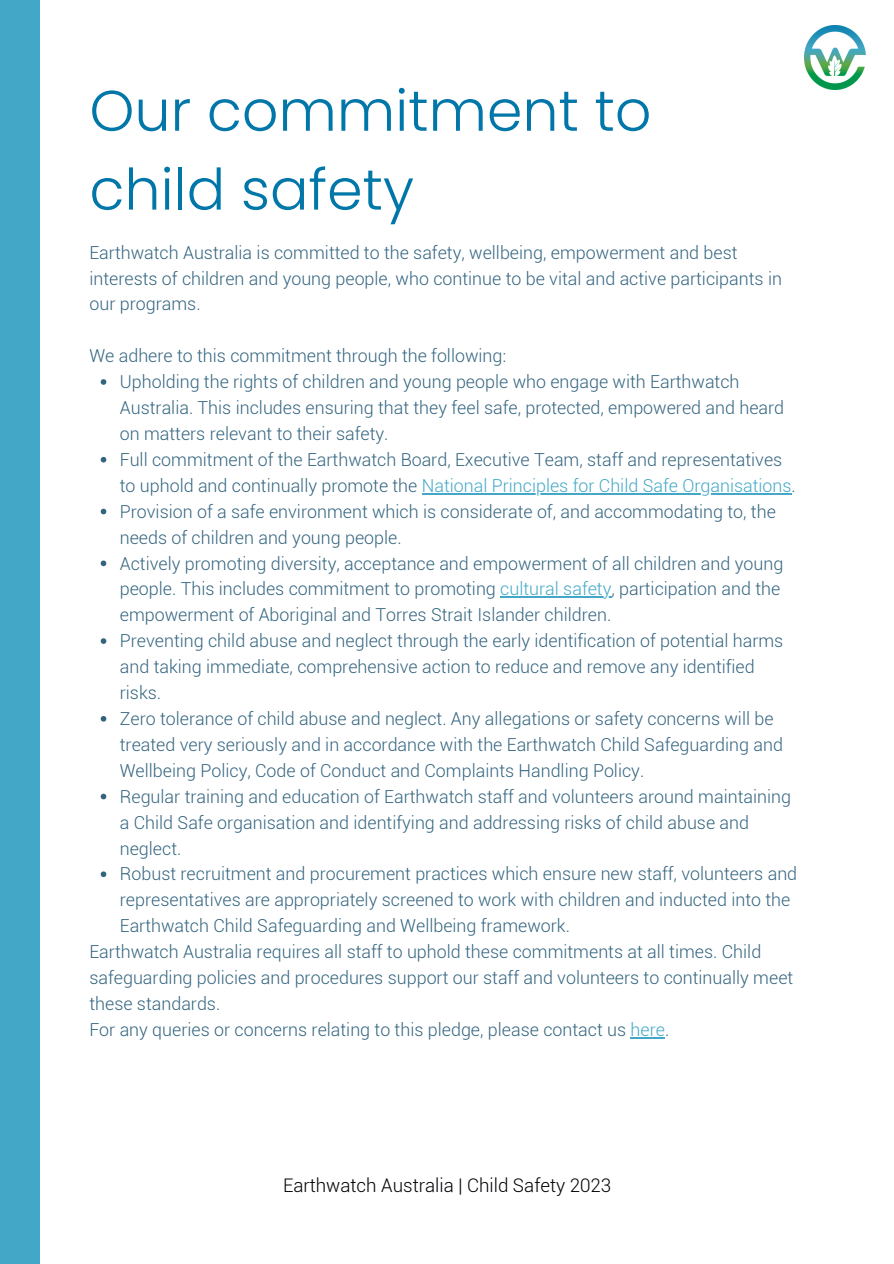
<style>
.page{position:relative;width:894px;height:1264px;background:#fff}
.page>*{position:absolute;margin:0;border:0;box-sizing:border-box;transform-origin:0 0}
.t1{font:300 57px/78.8px "Poppins";color:#0076a9}
.t2{font:300 18.75px "Roboto";color:#000005}
.t3{font:300 17.85px/26px "Roboto";color:#33647f}
.s1{color:#43a8c7}
</style>
<div class="page">
<svg style="left:101px;top:379px;width:5px;height:6px"></svg>
<svg style="left:101px;top:457px;width:5px;height:5px"></svg>
<hr style="left:421px;top:493px;width:370px;height:1px;background:#43a8c7">
<svg style="left:101px;top:508px;width:5px;height:6px"></svg>
<svg style="left:101px;top:560px;width:5px;height:6px"></svg>
<hr style="left:500px;top:596px;width:111px;height:1px;background:#43a8c7">
<svg style="left:101px;top:638px;width:5px;height:6px"></svg>
<svg style="left:101px;top:716px;width:5px;height:5px"></svg>
<svg style="left:101px;top:793px;width:5px;height:6px"></svg>
<svg style="left:101px;top:871px;width:5px;height:6px"></svg>
<hr style="left:630px;top:1037px;width:34px;height:1px;background:#43a8c7">
<div style="left:0;top:0;width:39px;height:1263px;background:#43a8c7"></div>
<img style="left:804px;top:25px;width:61px;height:65px">
<p class="t1" style="left:89px;top:71px;width:563px">Our commitment to child safety</p>
<p class="t3" style="left:89px;top:239px;width:693px">Earthwatch Australia is committed to the safety, wellbeing, empowerment and best interests of children and young people, who continue to be vital and active participants in our programs.</p>
<p class="t3" style="left:89px;top:343px;width:418px">We adhere to this commitment through the following:</p>
<p class="t3" style="left:120px;top:369px;width:665px">Upholding the rights of children and young people who engage with Earthwatch<br>Australia. This includes ensuring that they feel safe, protected, empowered and heard on matters relevant to their safety.</p>
<p class="t3" style="left:120px;top:447px;width:677px">Full commitment of the Earthwatch Board, Executive Team, staff and representatives to uphold and continually promote the <span class="s1">National Principles for Child Safe Organisations</span>.</p>
<p class="t3" style="left:120px;top:498px;width:657px">Provision of a safe environment which is considerate of, and accommodating to, the needs of children and young people.</p>
<p class="t3" style="left:120px;top:550px;width:664px">Actively promoting diversity, acceptance and empowerment of all children and young people. This includes commitment to promoting <span class="s1">cultural safety</span>, participation and the empowerment of Aboriginal and Torres Strait Islander children.</p>
<p class="t3" style="left:120px;top:628px;width:664px">Preventing child abuse and neglect through the early identification of potential harms and taking immediate, comprehensive action to reduce and remove any identified risks.</p>
<p class="t3" style="left:120px;top:706px;width:664px">Zero tolerance of child abuse and neglect. Any allegations or safety concerns will be treated very seriously and in accordance with the Earthwatch Child Safeguarding and<br>Wellbeing Policy, Code of Conduct and Complaints Handling Policy.</p>
<p class="t3" style="left:120px;top:783px;width:672px">Regular training and education of Earthwatch staff and volunteers around maintaining a Child Safe organisation and identifying and addressing risks of child abuse and neglect.</p>
<p class="t3" style="left:120px;top:861px;width:678px">Robust recruitment and procurement practices which ensure new staff, volunteers and representatives are appropriately screened to work with children and inducted into the<br>Earthwatch Child Safeguarding and Wellbeing framework.</p>
<p class="t3" style="left:89px;top:939px;width:705px">Earthwatch Australia requires all staff to uphold these commitments at all times. Child safeguarding policies and procedures support our staff and volunteers to continually meet these standards.</p>
<p class="t3" style="left:89px;top:1016px;width:581px">For any queries or concerns relating to this pledge, please contact us <span class="s1">here</span>.</p>
<p class="t2" style="left:283px;top:1174px;width:330px">Earthwatch Australia | Child Safety 2023</p>
</div>
